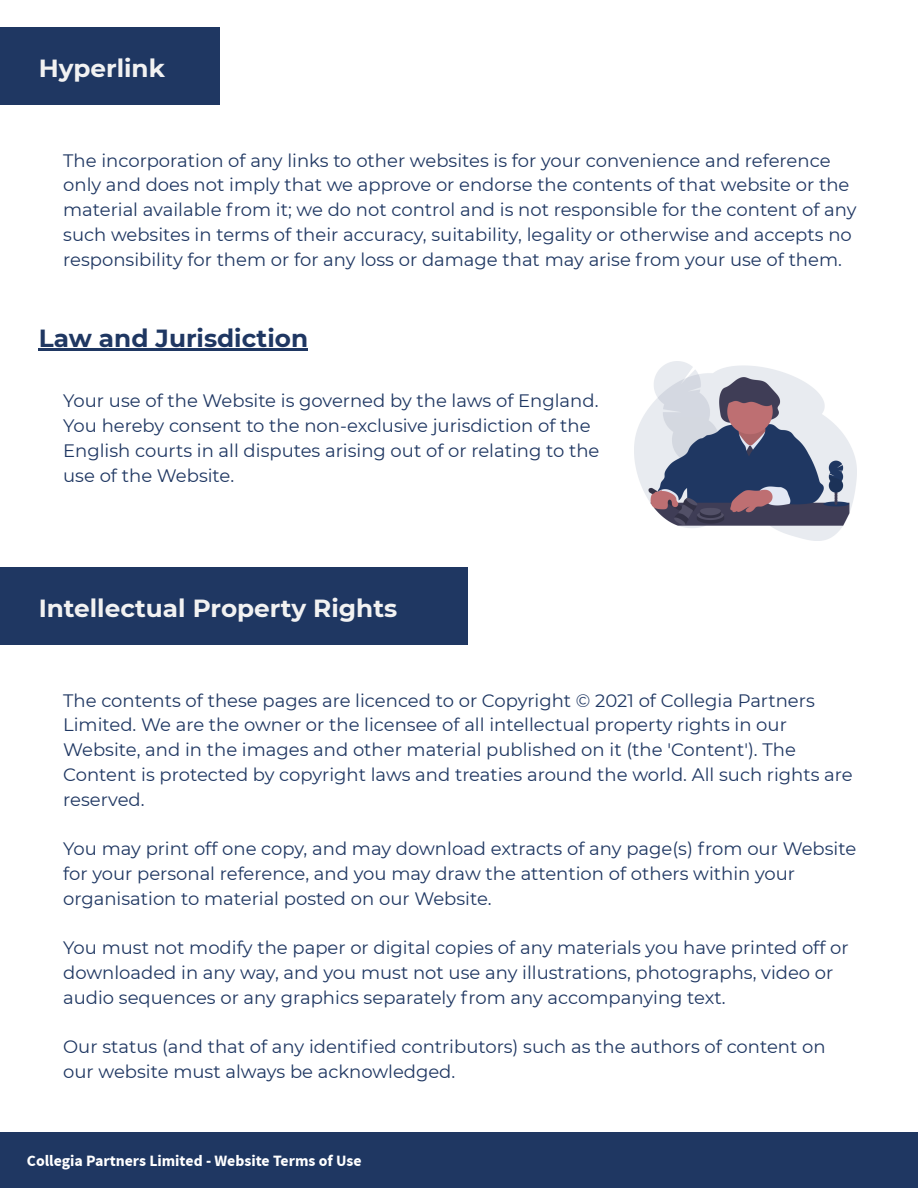
<style>
.page{position:relative;width:918px;height:1188px;background:#fff}
.page>*{position:absolute;margin:0;border:0;box-sizing:border-box;transform-origin:0 0}
.t1{font:700 24.75px "Montserrat";color:#f2f2f2}
.t2{font:700 24.75px "Montserrat";color:#1f3762}
.t3{font:18px/24.8px "Montserrat";color:#1f3762}
.t4{font:700 15.75px "Source Sans Pro";color:#fff}
</style>
<div class="page">
<div style="left:0;top:1133px;width:918px;height:55px;background:#1f3762"></div>
<hr style="left:39px;top:349px;width:269px;height:2px;background:#1f3762">
<div style="left:0;top:27px;width:220px;height:78px;background:#1f3762"></div>
<img style="left:634px;top:361px;width:223px;height:180px">
<div style="left:0;top:567px;width:468px;height:78px;background:#1f3762"></div>
<h1 class="t1" style="left:39px;top:53px;width:128px">Hyperlink</h1>
<p class="t3" style="left:63px;top:148px;width:795px">The incorporation of any links to other websites is for your convenience and reference only and does not imply that we approve or endorse the contents of that website or the material available from it; we do not control and is not responsible for the content of any such websites in terms of their accuracy, suitability, legality or otherwise and accepts no responsibility for them or for any loss or damage that may arise from your use of them.</p>
<h1 class="t2" style="left:39px;top:323px;width:271px">Law and Jurisdiction</h1>
<p class="t3" style="left:63px;top:388px;width:538px">Your use of the Website is governed by the laws of England.<br>You hereby consent to the non-exclusive jurisdiction of the English courts in all disputes arising out of or relating to the use of the Website.</p>
<h1 class="t1" style="left:39px;top:593px;width:360px">Intellectual Property Rights</h1>
<p class="t3" style="left:63px;top:688px;width:791px">The contents of these pages are licenced to or Copyright © 2021 of Collegia Partners Limited. We are the owner or the licensee of all intellectual property rights in our Website, and in the images and other material published on it (the 'Content'). The Content is protected by copyright laws and treaties around the world. All such rights are reserved.</p>
<p class="t3" style="left:63px;top:836px;width:795px">You may print off one copy, and may download extracts of any page(s) from our Website for your personal reference, and you may draw the attention of others within your organisation to material posted on our Website.</p>
<p class="t3" style="left:63px;top:935px;width:787px">You must not modify the paper or digital copies of any materials you have printed off or downloaded in any way, and you must not use any illustrations, photographs, video or audio sequences or any graphics separately from any accompanying text.</p>
<p class="t3" style="left:63px;top:1034px;width:764px">Our status (and that of any identified contributors) such as the authors of content on our website must always be acknowledged.</p>
<p class="t4" style="left:27px;top:1150px;width:336px">Collegia Partners Limited - Website Terms of Use</p>
</div>
